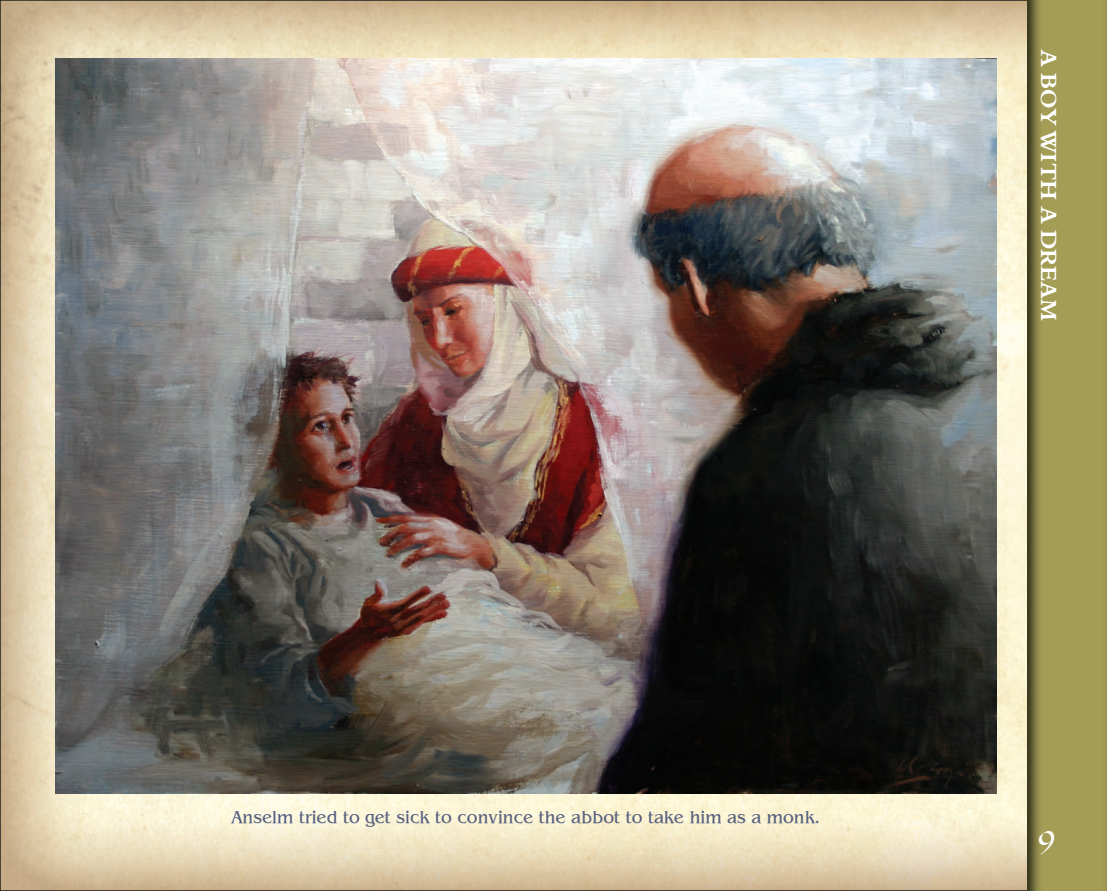
<style>
.page{position:relative;width:1107px;height:891px;background:#fff}
.page>*{position:absolute;margin:0;border:0;box-sizing:border-box;transform-origin:0 0}
.t1{font:39px "Latina";color:#fff}
.t2{font:22.5px "Aldine 401 BT Bold A";letter-spacing:.025em;color:#fff}
.t3{font:18px "Bangle Normal";color:#576080}
</style>
<div class="page">
<img style="left:3px;top:3px;width:1025px;height:885px">
<img style="left:1028px;top:0;width:79px;height:891px">
<img style="left:56px;top:58px;width:940px;height:735px">
<p class="t3" style="left:231px;top:806px;width:591px">Anselm tried to get sick to convince the abbot to take him as a monk.</p>
<p class="t2" style="left:1063px;top:50px;width:273px;rotate:90deg">A BOY WITH A DREAM</p>
<h1 class="t1" style="left:1038px;top:810px;width:18px">9</h1>
</div>
